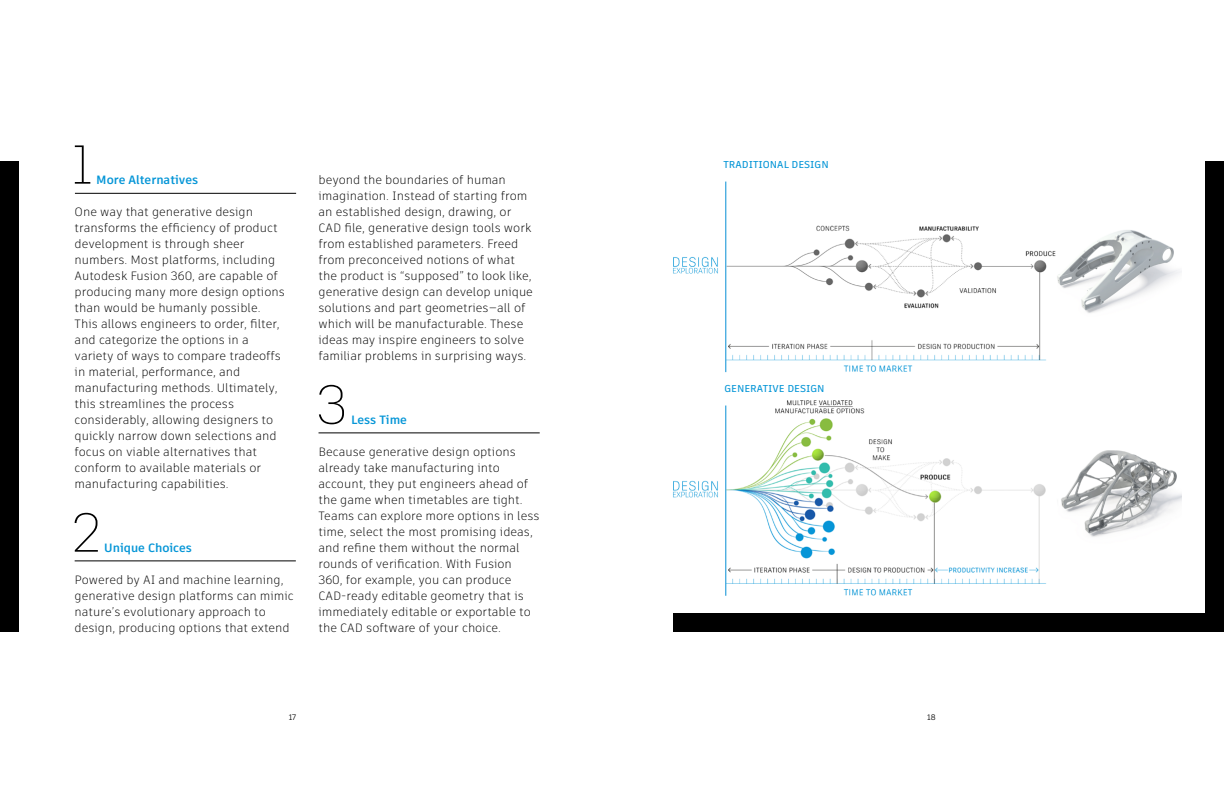
<style>
.page{position:relative;width:1224px;height:792px;background:#fff}
.page>*{position:absolute;margin:0;border:0;box-sizing:border-box;transform-origin:0 0}
.t1{font:100 54.6px "Artifakt Legend";color:#000}
.t2{font:300 12px/16px "Artifakt Element";color:#000}
.t3{font:700 12px "Artifakt Element";color:#0696d7}
.t4{font:500 10px "Artifakt Element";color:#0696d7}
.t5{font:8px "Artifakt Element";color:#000}
</style>
<div class="page">
<div style="left:0;top:161px;width:19px;height:471px;background:#000"></div>
<div style="left:1205px;top:161px;width:19px;height:471px;background:#000"></div>
<div style="left:673px;top:613px;width:544px;height:19px;background:#000"></div>
<hr style="left:75px;top:193px;width:221px;height:1px;background:#000">
<hr style="left:75px;top:561px;width:221px;height:1px;background:#000">
<hr style="left:319px;top:433px;width:221px;height:1px;background:#000">
<img style="left:673px;top:181px;width:509px;height:192px">
<img style="left:673px;top:400px;width:509px;height:196px">
<h1 class="t1" style="left:72px;top:126px;width:23px">1</h1>
<p class="t3" style="left:96px;top:171px;width:104px">More Alternatives</p>
<p class="t2" style="left:75px;top:203px;width:212px">One way that generative design transforms the efficiency of product development is through sheer numbers. Most platforms, including Autodesk Fusion 360, are capable of producing many more design options than would be humanly possible.<br>This allows engineers to order, filter, and categorize the options in a variety of ways to compare tradeoffs in material, performance, and manufacturing methods. Ultimately, this streamlines the process considerably, allowing designers to quickly narrow down selections and focus on viable alternatives that conform to available materials or manufacturing capabilities.</p>
<h1 class="t1" style="left:73px;top:494px;width:30px">2</h1>
<p class="t3" style="left:104px;top:539px;width:89px">Unique Choices</p>
<p class="t2" style="left:75px;top:571px;width:221px">Powered by AI and machine learning, generative design platforms can mimic nature’s evolutionary approach to design, producing options that extend</p>
<p class="t2" style="left:319px;top:171px;width:216px">beyond the boundaries of human imagination. Instead of starting from an established design, drawing, or CAD file, generative design tools work from established parameters. Freed from preconceived notions of what the product is “supposed” to look like, generative design can develop unique solutions and part geometries—all of which will be manufacturable. These ideas may inspire engineers to solve familiar problems in surprising ways.</p>
<h1 class="t1" style="left:316px;top:366px;width:33px">3</h1>
<p class="t3" style="left:351px;top:411px;width:57px">Less Time</p>
<p class="t2" style="left:319px;top:443px;width:223px">Because generative design options already take manufacturing into account, they put engineers ahead of the game when timetables are tight.<br>Teams can explore more options in less time, select the most promising ideas, and refine them without the normal rounds of verification. With Fusion<br>360, for example, you can produce CAD-ready editable geometry that is immediately editable or exportable to the CAD software of your choice.</p>
<p class="t4" style="left:724px;top:157px;width:107px">TRADITIONAL DESIGN</p>
<p class="t4" style="left:724px;top:381px;width:102px">GENERATIVE DESIGN</p>
<p class="t5" style="left:289px;top:712px;width:9px">17</p>
<p class="t5" style="left:927px;top:712px;width:10px">18</p>
</div>
